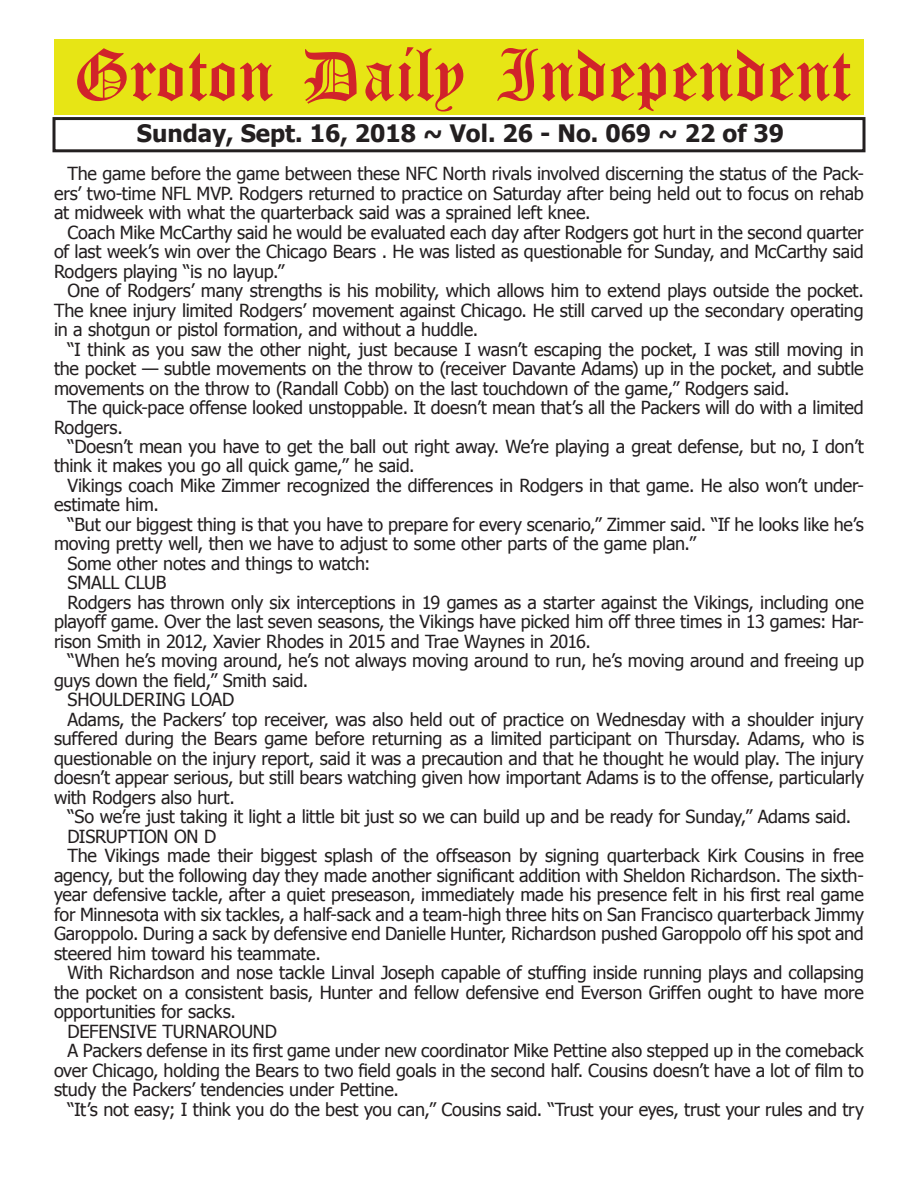
<style>
.page{position:relative;width:918px;height:1188px;background:#fff}
.page>*{position:absolute;margin:0;border:0;box-sizing:border-box;transform-origin:0 0}
.t1{font:54px "Old English Five";color:#d1232a}
.t2{font:700 24px "Tahoma";color:#231f20}
.t3{font:18px/19.5px "Tahoma";letter-spacing:-.01em;color:#231f20;text-align:justify}
</style>
<div class="page">
<div style="left:52px;top:117px;width:814px;height:35px;border:3px solid #231f20"></div>
<div style="left:54px;top:40px;width:810px;height:75px;background:#e7e515"></div>
<h1 class="t1" style="left:73px;top:50px;width:779px">Groton Daily Independent</h1>
<h2 class="t2" style="left:137px;top:116px;width:649px">Sunday, Sept. 16, 2018 ~ Vol. 26 - No. 069 ~ 22 of 39</h2>
<p class="t3" style="left:54px;top:163px;width:812px;text-indent:14px">The game before the game between these NFC North rivals involved discerning the status of the Pack&shy;ers’ two-time NFL MVP. Rodgers returned to practice on Saturday after being held out to focus on rehab at midweek with what the quarterback said was a sprained left knee.</p>
<p class="t3" style="left:54px;top:221px;width:811px;text-indent:14px">Coach Mike McCarthy said he would be evaluated each day after Rodgers got hurt in the second quarter of last week’s win over the Chicago Bears . He was listed as questionable for Sunday, and McCarthy said Rodgers playing “is no layup.”</p>
<p class="t3" style="left:54px;top:280px;width:811px;text-indent:14px">One of Rodgers’ many strengths is his mobility, which allows him to extend plays outside the pocket.<br>The knee injury limited Rodgers’ movement against Chicago. He still carved up the secondary operating in a shotgun or pistol formation, and without a huddle.</p>
<p class="t3" style="left:54px;top:338px;width:811px;text-indent:14px">“I think as you saw the other night, just because I wasn’t escaping the pocket, I was still moving in the pocket — subtle movements on the throw to (receiver Davante Adams) up in the pocket, and subtle movements on the throw to (Randall Cobb) on the last touchdown of the game,” Rodgers said.</p>
<p class="t3" style="left:54px;top:397px;width:811px;text-indent:14px">The quick-pace offense looked unstoppable. It doesn’t mean that’s all the Packers will do with a limited<br>Rodgers.</p>
<p class="t3" style="left:54px;top:436px;width:811px;text-indent:14px">“Doesn’t mean you have to get the ball out right away. We’re playing a great defense, but no, I don’t think it makes you go all quick game,” he said.</p>
<p class="t3" style="left:54px;top:475px;width:812px;text-indent:14px">Vikings coach Mike Zimmer recognized the differences in Rodgers in that game. He also won’t under&shy;estimate him.</p>
<p class="t3" style="left:68px;top:514px;width:798px">“But our biggest thing is that you have to prepare for every scenario,” Zimmer said. “If he looks like he’s</p>
<p class="t3" style="left:54px;top:533px;width:643px">moving pretty well, then we have to adjust to some other parts of the game plan.”</p>
<p class="t3" style="left:68px;top:553px;width:305px">Some other notes and things to watch:</p>
<p class="t3" style="left:68px;top:572px;width:100px">SMALL CLUB</p>
<p class="t3" style="left:68px;top:592px;width:798px">Rodgers has thrown only six interceptions in 19 games as a starter against the Vikings, including one</p>
<p class="t3" style="left:54px;top:611px;width:812px">playoff game. Over the last seven seasons, the Vikings have picked him off three times in 13 games: Har-</p>
<p class="t3" style="left:54px;top:631px;width:538px">rison Smith in 2012, Xavier Rhodes in 2015 and Trae Waynes in 2016.</p>
<p class="t3" style="left:68px;top:650px;width:798px">“When he’s moving around, he’s not always moving around to run, he’s moving around and freeing up</p>
<p class="t3" style="left:54px;top:670px;width:256px">guys down the field,” Smith said.</p>
<p class="t3" style="left:68px;top:689px;width:168px">SHOULDERING LOAD</p>
<p class="t3" style="left:68px;top:709px;width:798px">Adams, the Packers’ top receiver, was also held out of practice on Wednesday with a shoulder injury</p>
<p class="t3" style="left:54px;top:728px;width:812px">suffered during the Bears game before returning as a limited participant on Thursday. Adams, who is</p>
<p class="t3" style="left:54px;top:748px;width:811px">questionable on the injury report, said it was a precaution and that he thought he would play. The injury</p>
<p class="t3" style="left:54px;top:767px;width:811px">doesn’t appear serious, but still bears watching given how important Adams is to the offense, particularly</p>
<p class="t3" style="left:54px;top:787px;width:182px">with Rodgers also hurt.</p>
<p class="t3" style="left:68px;top:806px;width:785px">“So we’re just taking it light a little bit just so we can build up and be ready for Sunday,” Adams said.</p>
<p class="t3" style="left:68px;top:826px;width:150px">DISRUPTION ON D</p>
<p class="t3" style="left:68px;top:845px;width:798px">The Vikings made their biggest splash of the offseason by signing quarterback Kirk Cousins in free</p>
<p class="t3" style="left:54px;top:865px;width:811px">agency, but the following day they made another significant addition with Sheldon Richardson. The sixth-</p>
<p class="t3" style="left:54px;top:884px;width:811px">year defensive tackle, after a quiet preseason, immediately made his presence felt in his first real game</p>
<p class="t3" style="left:54px;top:904px;width:812px">for Minnesota with six tackles, a half-sack and a team-high three hits on San Francisco quarterback Jimmy</p>
<p class="t3" style="left:54px;top:923px;width:811px">Garoppolo. During a sack by defensive end Danielle Hunter, Richardson pushed Garoppolo off his spot and</p>
<p class="t3" style="left:54px;top:943px;width:268px">steered him toward his teammate.</p>
<p class="t3" style="left:68px;top:962px;width:798px">With Richardson and nose tackle Linval Joseph capable of stuffing inside running plays and collapsing</p>
<p class="t3" style="left:54px;top:982px;width:811px">the pocket on a consistent basis, Hunter and fellow defensive end Everson Griffen ought to have more</p>
<p class="t3" style="left:54px;top:1001px;width:183px">opportunities for sacks.</p>
<p class="t3" style="left:68px;top:1021px;width:211px">DEFENSIVE TURNAROUND</p>
<p class="t3" style="left:68px;top:1040px;width:798px">A Packers defense in its first game under new coordinator Mike Pettine also stepped up in the comeback</p>
<p class="t3" style="left:54px;top:1060px;width:811px">over Chicago, holding the Bears to two field goals in the second half. Cousins doesn’t have a lot of film to</p>
<p class="t3" style="left:54px;top:1079px;width:346px">study the Packers’ tendencies under Pettine.</p>
<p class="t3" style="left:68px;top:1099px;width:798px">“It’s not easy; I think you do the best you can,” Cousins said. “Trust your eyes, trust your rules and try</p>
</div>
